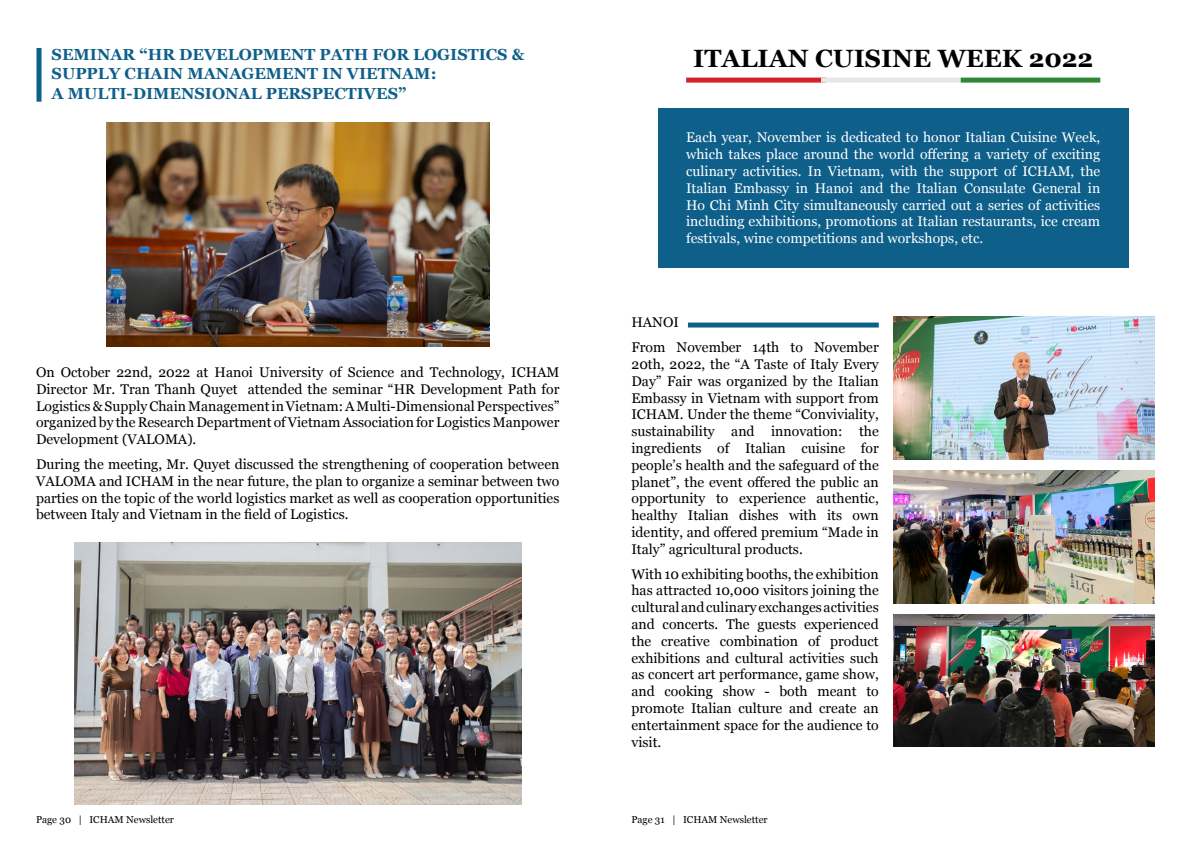
<style>
.page{position:relative;width:1191px;height:842px;background:#fff}
.page>*{position:absolute;margin:0;border:0;box-sizing:border-box;transform-origin:0 0}
.t1{font:700 25px "Georgia";color:#000}
.t2{font:700 16px/19.2px "Georgia";color:#0e5f8a}
.t3{font:14px/16.8px "Georgia";color:#000;text-align:justify}
.t4{font:14px/16.8px "Georgia";color:#fff;text-align:justify}
.t5{font:10px "Georgia";color:#000}
</style>
<div class="page">
<div style="left:36px;top:48px;width:6px;height:54px;background:#0e5f8a"></div>
<img style="left:106px;top:122px;width:383px;height:224px">
<img style="left:74px;top:543px;width:447px;height:261px">
<div style="left:658px;top:108px;width:470px;height:159px;background:#0e5f8a"></div>
<img style="left:893px;top:317px;width:262px;height:142px">
<img style="left:893px;top:471px;width:262px;height:132px">
<img style="left:893px;top:614px;width:262px;height:132px">
<div style="left:688px;top:322px;width:190px;height:5px;background:#0e5f8a"></div>
<div style="left:686px;top:78px;width:140px;height:5px;background:#d2232a"></div>
<div style="left:821px;top:78px;width:139px;height:5px;background:#e6e7e8"></div>
<div style="left:960px;top:78px;width:140px;height:5px;background:#2d8838"></div>
<p class="t2" style="left:52px;top:44px;width:474px">SEMINAR “HR DEVELOPMENT PATH FOR LOGISTICS &amp;<br>SUPPLY CHAIN MANAGEMENT IN VIETNAM:<br>A MULTI-DIMENSIONAL PERSPECTIVES”</p>
<p class="t3" style="left:36px;top:363px;width:525px">On October 22nd, 2022 at Hanoi University of Science and Technology, ICHAM Director Mr. Tran Thanh Quyet attended the seminar “HR Development Path for Logistics &amp; Supply Chain Management in Vietnam: A Multi-Dimensional Perspectives” organized by the Research Department of Vietnam Association for Logistics Manpower Development (VALOMA).</p>
<p class="t3" style="left:36px;top:455px;width:525px">During the meeting, Mr. Quyet discussed the strengthening of cooperation between VALOMA and ICHAM in the near future, the plan to organize a seminar between two parties on the topic of the world logistics market as well as cooperation opportunities between Italy and Vietnam in the field of Logistics.</p>
<h1 class="t1" style="left:693px;top:39px;width:401px">ITALIAN CUISINE WEEK 2022</h1>
<p class="t4" style="left:686px;top:129px;width:416px">Each year, November is dedicated to honor Italian Cuisine Week, which takes place around the world offering a variety of exciting culinary activities. In Vietnam, with the support of ICHAM, the Italian Embassy in Hanoi and the Italian Consulate General in Ho Chi Minh City simultaneously carried out a series of activities including exhibitions, promotions at Italian restaurants, ice cream festivals, wine competitions and workshops, etc.</p>
<p class="t3" style="left:631px;top:309px;width:249px;line-height:24.8px">HANOI<br>From November 14th to November</p>
<p class="t3" style="left:631px;top:355px;width:249px">20th, 2022, the “A Taste of Italy Every Day” Fair was organized by the Italian Embassy in Vietnam with support from ICHAM. Under the theme “Conviviality, sustainability and innovation: the ingredients of Italian cuisine for people’s health and the safeguard of the planet”, the event offered the public an opportunity to experience authentic, healthy Italian dishes with its own identity, and offered premium “Made in Italy” agricultural products.</p>
<p class="t3" style="left:631px;top:565px;width:249px">With 10 exhibiting booths, the exhibition has attracted 10,000 visitors joining the cultural and culinary exchanges activities and concerts. The guests experienced the creative combination of product exhibitions and cultural activities such as concert art performance, game show, and cooking show - both meant to promote Italian culture and create an entertainment space for the audience to visit.</p>
<p class="t5" style="left:36px;top:812px;width:139px">Page 30 | ICHAM Newsletter</p>
<p class="t5" style="left:631px;top:812px;width:138px">Page 31 | ICHAM Newsletter</p>
</div>
